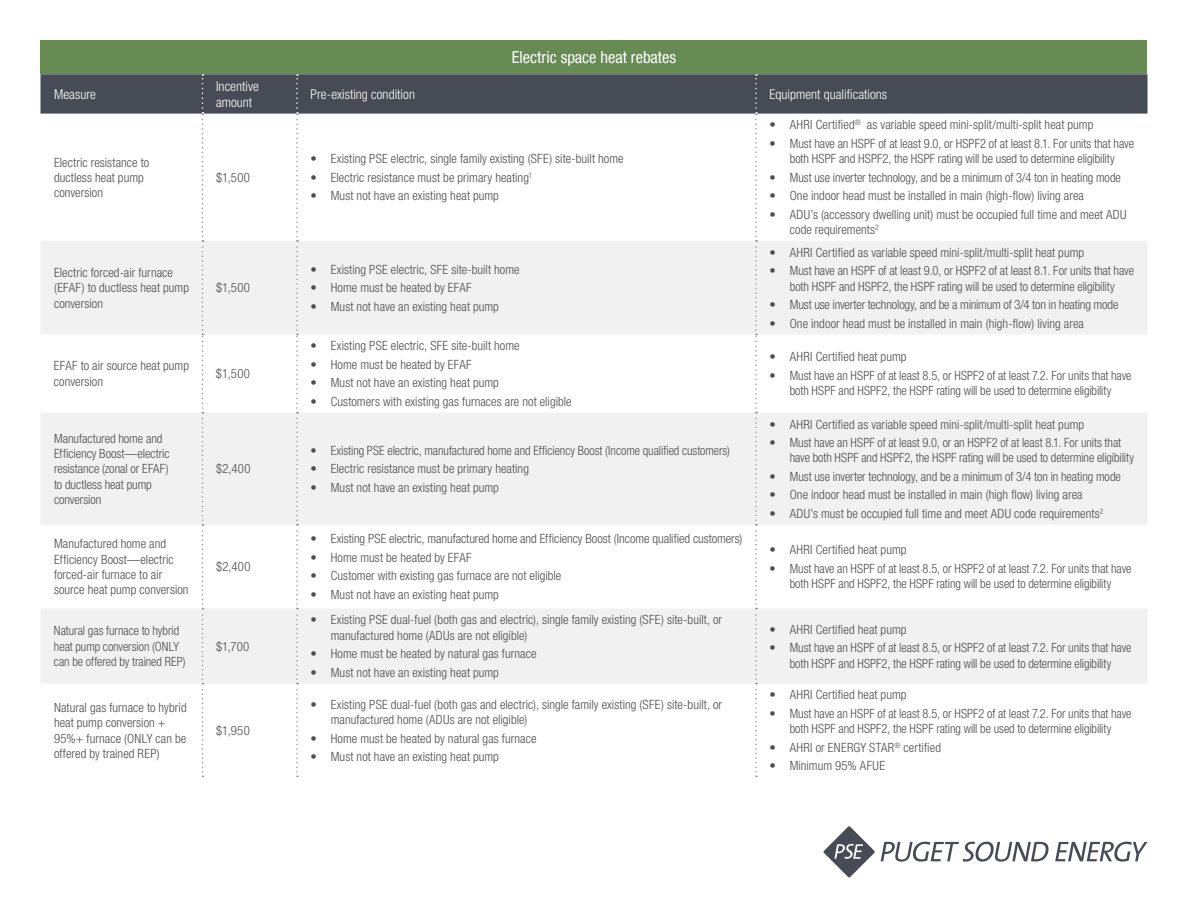
<style>
.page{position:relative;width:1188px;height:918px;background:#fff}
.page>*{position:absolute;margin:0;border:0;box-sizing:border-box;transform-origin:0 0}
.t1{font:condensed 16.5px "Helvetica Neue LT Com";color:#fff}
.t2{font:300 condensed 13.5px/16.2px "Helvetica Neue LT Com";letter-spacing:.005em;color:#fff}
.t3{font:300 condensed 12.75px/15.3px "Helvetica Neue LT Com";letter-spacing:.005em;color:#4d4d4f}
.t4{font:300 condensed 12.75px "Helvetica Neue LT Com";letter-spacing:-.015em;color:#4d4d4f}
.t5{font:300 condensed 12.75px "Helvetica Neue LT Com";letter-spacing:.025em;color:#4d4d4f}
</style>
<div class="page">
<svg style="left:881px;top:842px;width:168px;height:20px"></svg>
<svg style="left:1055px;top:842px;width:93px;height:20px"></svg>
<svg style="left:823px;top:826px;width:52px;height:52px"></svg>
<div style="left:40px;top:40px;width:1108px;height:34px;background:#668b53"></div>
<div style="left:40px;top:74px;width:1108px;height:40px;background:#474b55"></div>
<svg style="left:41px;top:241px;width:1106px;height:443px;fill:#f1f1f2"></svg>
<svg style="left:202px;top:74px;width:1px;height:703px"></svg>
<svg style="left:296px;top:74px;width:2px;height:703px"></svg>
<svg style="left:755px;top:74px;width:2px;height:703px"></svg>
<p class="t1" style="left:512px;top:48px;width:166px">Electric space heat rebates</p>
<p class="t2" style="left:54px;top:86px;width:43px">Measure</p>
<p class="t2" style="left:216px;top:78px;width:44px">Incentive amount</p>
<p class="t2" style="left:310px;top:86px;width:106px">Pre-existing condition</p>
<p class="t2" style="left:770px;top:86px;width:119px">Equipment qualifications</p>
<p class="t3" style="left:54px;top:154px;width:97px">Electric resistance to ductless heat pump conversion</p>
<p class="t3" style="left:216px;top:170px;width:35px">$1,500</p>
<p class="t3" style="left:54px;top:265px;width:136px">Electric forced-air furnace (EFAF) to ductless heat pump conversion</p>
<p class="t3" style="left:216px;top:280px;width:35px">$1,500</p>
<p class="t3" style="left:54px;top:358px;width:137px">EFAF to air source heat pump conversion</p>
<p class="t3" style="left:216px;top:366px;width:35px">$1,500</p>
<p class="t3" style="left:54px;top:430px;width:117px">Manufactured home and<br>Efficiency Boost—electric resistance (zonal or EFAF) to ductless heat pump conversion</p>
<p class="t3" style="left:54px;top:536px;width:136px">Manufactured home and<br>Efficiency Boost—electric forced-air furnace to air source heat pump conversion</p>
<p class="t3" style="left:54px;top:623px;width:133px">Natural gas furnace to hybrid heat pump conversion (ONLY can be offered by trained REP)</p>
<p class="t3" style="left:54px;top:700px;width:134px">Natural gas furnace to hybrid heat pump conversion +<br>95%+ furnace (ONLY can be offered by trained REP)</p>
<p class="t3" style="left:216px;top:461px;width:36px">$2,400</p>
<p class="t3" style="left:216px;top:559px;width:36px">$2,400</p>
<p class="t3" style="left:216px;top:638px;width:35px">$1,700</p>
<p class="t3" style="left:216px;top:723px;width:35px">$1,950</p>
<p class="t3" style="left:311px;top:151px;width:315px">• Existing PSE electric, single family existing (SFE) site-built home</p>
<p class="t3" style="left:311px;top:170px;width:223px">• Electric resistance must be primary heating<sup>1</sup></p>
<p class="t3" style="left:310px;top:188px;width:190px">• Must not have an existing heat pump</p>
<p class="t3" style="left:311px;top:262px;width:211px">• Existing PSE electric, SFE site-built home</p>
<p class="t3" style="left:311px;top:280px;width:163px">• Home must be heated by EFAF</p>
<p class="t3" style="left:311px;top:299px;width:190px">• Must not have an existing heat pump</p>
<p class="t3" style="left:310px;top:338px;width:211px">• Existing PSE electric, SFE site-built home</p>
<p class="t3" style="left:310px;top:357px;width:163px">• Home must be heated by EFAF</p>
<p class="t3" style="left:310px;top:375px;width:190px">• Must not have an existing heat pump</p>
<p class="t3" style="left:310px;top:394px;width:263px">• Customers with existing gas furnaces are not eligible</p>
<p class="t3" style="left:310px;top:443px;width:421px">• Existing PSE electric, manufactured home and Efficiency Boost (Income qualified customers)</p>
<p class="t3" style="left:310px;top:461px;width:220px">• Electric resistance must be primary heating</p>
<p class="t3" style="left:310px;top:480px;width:190px">• Must not have an existing heat pump</p>
<p class="t3" style="left:311px;top:531px;width:433px">• Existing PSE electric, manufactured home and Efficiency Boost (Income qualified customers)</p>
<p class="t3" style="left:311px;top:550px;width:163px">• Home must be heated by EFAF</p>
<p class="t3" style="left:311px;top:568px;width:252px">• Customer with existing gas furnace are not eligible</p>
<p class="t3" style="left:311px;top:587px;width:190px">• Must not have an existing heat pump</p>
<p class="t3" style="left:331px;top:612px;width:393px;text-indent:-20px">• Existing PSE dual-fuel (both gas and electric), single family existing (SFE) site-built, or manufactured home (ADUs are not eligible)</p>
<p class="t3" style="left:311px;top:646px;width:228px">• Home must be heated by natural gas furnace</p>
<p class="t3" style="left:311px;top:665px;width:190px">• Must not have an existing heat pump</p>
<p class="t3" style="left:331px;top:696px;width:393px;text-indent:-20px">• Existing PSE dual-fuel (both gas and electric), single family existing (SFE) site-built, or manufactured home (ADUs are not eligible)</p>
<p class="t3" style="left:311px;top:730px;width:228px">• Home must be heated by natural gas furnace</p>
<p class="t3" style="left:311px;top:749px;width:190px">• Must not have an existing heat pump</p>
<p class="t3" style="left:770px;top:117px;width:325px">• AHRI Certified<sup>®</sup> as variable speed mini-split/multi-split heat pump</p>
<p class="t3" style="left:770px;top:136px;width:366px;text-align:center">• Must have an HSPF of at least 9.0, or HSPF2 of at least 8.1. For units that have both HSPF and HSPF2, the HSPF rating will be used to determine eligibility</p>
<p class="t3" style="left:770px;top:170px;width:353px">• Must use inverter technology, and be a minimum of 3/4 ton in heating mode</p>
<p class="t3" style="left:770px;top:188px;width:316px">• One indoor head must be installed in main (high-flow) living area</p>
<p class="t3" style="left:790px;top:207px;width:338px;text-indent:-20px">• ADU’s (accessory dwelling unit) must be occupied full time and meet ADU code requirements<sup>2</sup></p>
<p class="t3" style="left:770px;top:245px;width:316px">• AHRI Certified as variable speed mini-split/multi-split heat pump</p>
<p class="t3" style="left:770px;top:263px;width:366px;text-align:center">• Must have an HSPF of at least 9.0, or HSPF2 of at least 8.1. For units that have both HSPF and HSPF2, the HSPF rating will be used to determine eligibility</p>
<p class="t4" style="left:770px;top:297px;width:350px">• Must use inverter technology, and be a minimum of 3/4 ton in heating mode</p>
<p class="t3" style="left:770px;top:316px;width:316px">• One indoor head must be installed in main (high-flow) living area</p>
<p class="t3" style="left:770px;top:349px;width:138px">• AHRI Certified heat pump</p>
<p class="t3" style="left:770px;top:368px;width:363px;text-align:center">• Must have an HSPF of at least 8.5, or HSPF2 of at least 7.2. For units that have both HSPF and HSPF2, the HSPF rating will be used to determine eligibility</p>
<p class="t3" style="left:770px;top:416px;width:316px">• AHRI Certified as variable speed mini-split/multi-split heat pump</p>
<p class="t3" style="left:790px;top:435px;width:346px;text-indent:-20px">• Must have an HSPF of at least 9.0, or an HSPF2 of at least 8.1. For units that have both HSPF and HSPF2, the HSPF rating will be used to determine eligibility</p>
<p class="t3" style="left:770px;top:469px;width:353px">• Must use inverter technology, and be a minimum of 3/4 ton in heating mode</p>
<p class="t3" style="left:770px;top:487px;width:315px">• One indoor head must be installed in main (high flow) living area</p>
<p class="t3" style="left:770px;top:506px;width:335px">• ADU’s must be occupied full time and meet ADU code requirements<sup>2</sup></p>
<p class="t3" style="left:770px;top:542px;width:138px">• AHRI Certified heat pump</p>
<p class="t3" style="left:770px;top:561px;width:363px;text-align:center">• Must have an HSPF of at least 8.5, or HSPF2 of at least 7.2. For units that have both HSPF and HSPF2, the HSPF rating will be used to determine eligibility</p>
<p class="t3" style="left:770px;top:621px;width:138px">• AHRI Certified heat pump</p>
<p class="t3" style="left:770px;top:640px;width:363px;text-align:center">• Must have an HSPF of at least 8.5, or HSPF2 of at least 7.2. For units that have both HSPF and HSPF2, the HSPF rating will be used to determine eligibility</p>
<p class="t3" style="left:770px;top:687px;width:138px">• AHRI Certified heat pump</p>
<p class="t3" style="left:770px;top:706px;width:363px;text-align:center">• Must have an HSPF of at least 8.5, or HSPF2 of at least 7.2. For units that have both HSPF and HSPF2, the HSPF rating will be used to determine eligibility</p>
<p class="t5" style="left:770px;top:740px;width:173px">• AHRI or ENERGY STAR<sup>®</sup> certified</p>
<p class="t3" style="left:769px;top:758px;width:117px">• Minimum 95% AFUE</p>
</div>
